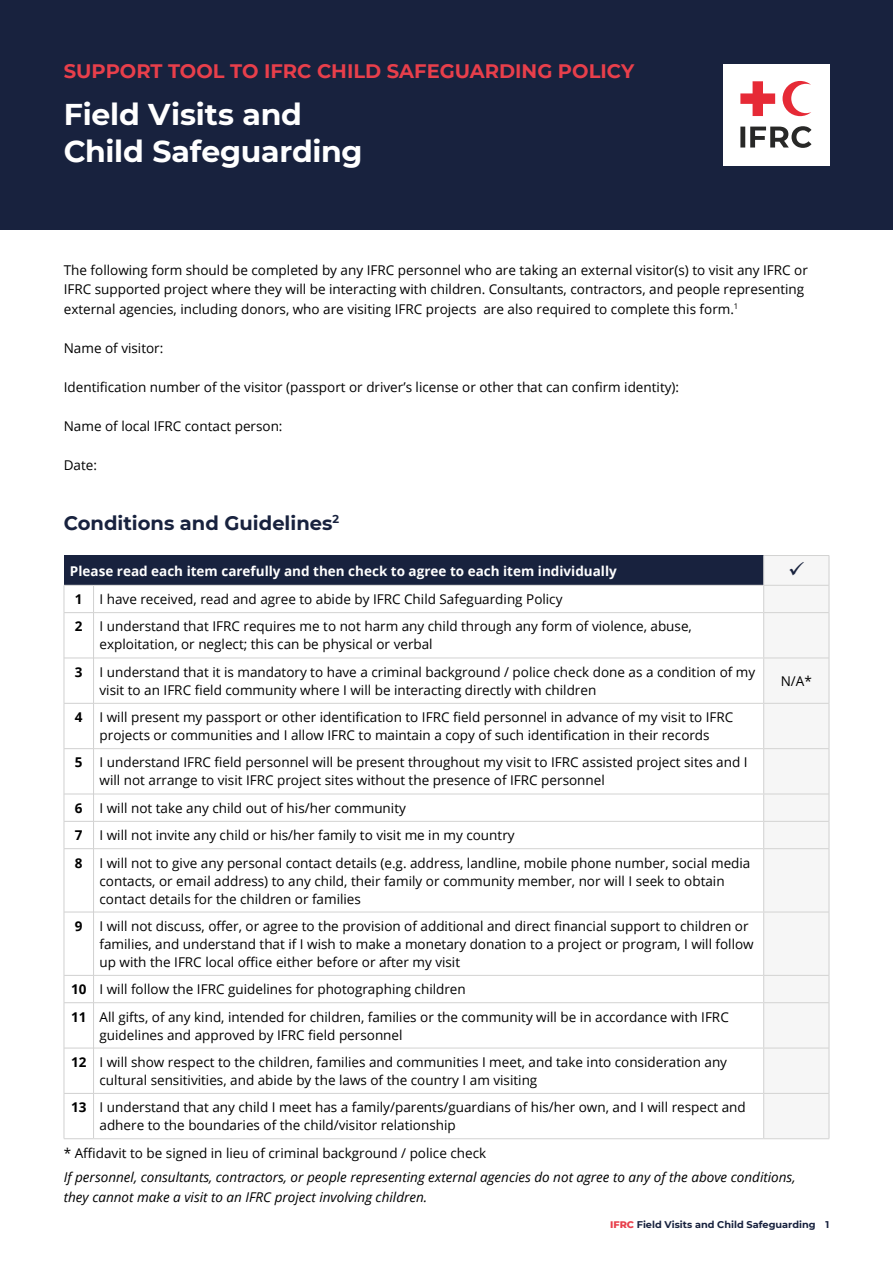
<style>
.page{position:relative;width:893px;height:1263px;background:#fff}
.page>*{position:absolute;margin:0;border:0;box-sizing:border-box;transform-origin:0 0}
.t1{font:700 30px/37.5px "Montserrat";letter-spacing:-.01em;color:#fff}
.t2{font:700 19.5px "Montserrat";color:#e83f4b}
.t3{font:700 19.5px "Montserrat";color:#18223e}
.t4{font:13.5px/18px "Open Sans";color:#000}
.t5{font:italic 13.5px/19.5px "Open Sans";color:#000}
.t6{font:700 13.5px "Open Sans";color:#fff}
.t7{font:700 13.5px "Open Sans";color:#000}
.t8{font:700 9.75px "Montserrat";color:#18223e}
.s1{font-weight:700}
.s2{font-weight:800;color:#e83f4b}
</style>
<div class="page">
<div style="left:0;top:0;width:893px;height:229px;background:#18223e"></div>
<div style="left:723px;top:64px;width:106px;height:101px;background:#fff"></div>
<svg style="left:740px;top:81px;width:35px;height:35px"></svg>
<svg style="left:782px;top:81px;width:29px;height:35px"></svg>
<svg style="left:740px;top:126px;width:71px;height:22px"></svg>
<div style="left:64px;top:555px;width:700px;height:30px;background:#18223e"></div>
<svg style="left:65px;top:657px;width:698px;height:391px"></svg>
<hr style="left:64px;top:585px;width:30px;height:1px;background:#d0d0d0">
<svg style="left:65px;top:658px;width:28px;height:1px"></svg>
<svg style="left:65px;top:703px;width:28px;height:1px"></svg>
<svg style="left:65px;top:748px;width:28px;height:1px"></svg>
<svg style="left:65px;top:912px;width:28px;height:1px"></svg>
<svg style="left:65px;top:1048px;width:28px;height:1px"></svg>
<svg style="left:65px;top:1093px;width:28px;height:1px"></svg>
<hr style="left:64px;top:1138px;width:30px;height:1px;background:#d0d0d0">
<hr style="left:93px;top:613px;width:1px;height:45px;background:#d0d0d0">
<hr style="left:93px;top:658px;width:1px;height:45px;background:#d0d0d0">
<hr style="left:93px;top:703px;width:1px;height:46px;background:#d0d0d0">
<hr style="left:93px;top:749px;width:1px;height:45px;background:#d0d0d0">
<hr style="left:93px;top:849px;width:1px;height:63px;background:#d0d0d0">
<hr style="left:93px;top:912px;width:1px;height:63px;background:#d0d0d0">
<hr style="left:93px;top:1003px;width:1px;height:45px;background:#d0d0d0">
<hr style="left:93px;top:1048px;width:1px;height:45px;background:#d0d0d0">
<hr style="left:93px;top:1093px;width:1px;height:45px;background:#d0d0d0">
<svg style="left:64px;top:586px;width:30px;height:27px"></svg>
<hr style="left:64px;top:613px;width:1px;height:45px;background:#d0d0d0">
<hr style="left:64px;top:658px;width:1px;height:45px;background:#d0d0d0">
<hr style="left:64px;top:703px;width:1px;height:46px;background:#d0d0d0">
<hr style="left:64px;top:749px;width:1px;height:45px;background:#d0d0d0">
<svg style="left:64px;top:794px;width:30px;height:55px"></svg>
<hr style="left:64px;top:849px;width:1px;height:63px;background:#d0d0d0">
<hr style="left:64px;top:912px;width:1px;height:63px;background:#d0d0d0">
<svg style="left:64px;top:975px;width:30px;height:28px"></svg>
<hr style="left:64px;top:1003px;width:1px;height:45px;background:#d0d0d0">
<hr style="left:64px;top:1048px;width:1px;height:45px;background:#d0d0d0">
<hr style="left:64px;top:1093px;width:1px;height:45px;background:#d0d0d0">
<hr style="left:94px;top:585px;width:670px;height:1px;background:#d3d3d2">
<hr style="left:94px;top:612px;width:670px;height:1px;background:#d3d3d2">
<hr style="left:94px;top:658px;width:670px;height:1px;background:#d3d3d2">
<hr style="left:94px;top:703px;width:670px;height:1px;background:#d3d3d2">
<hr style="left:94px;top:748px;width:670px;height:1px;background:#d3d3d2">
<hr style="left:94px;top:794px;width:670px;height:1px;background:#d3d3d2">
<hr style="left:94px;top:821px;width:670px;height:1px;background:#d3d3d2">
<hr style="left:94px;top:848px;width:670px;height:1px;background:#d3d3d2">
<hr style="left:94px;top:912px;width:670px;height:1px;background:#d3d3d2">
<hr style="left:94px;top:975px;width:670px;height:1px;background:#d3d3d2">
<hr style="left:94px;top:1002px;width:670px;height:1px;background:#d3d3d2">
<hr style="left:94px;top:1048px;width:670px;height:1px;background:#d3d3d2">
<hr style="left:94px;top:1093px;width:670px;height:1px;background:#d3d3d2">
<hr style="left:94px;top:1138px;width:670px;height:1px;background:#d3d3d2">
<svg style="left:763px;top:555px;width:67px;height:584px"></svg>
<h2 class="t2" style="left:64px;top:57px;width:572px">SUPPORT TOOL TO IFRC CHILD SAFEGUARDING POLICY</h2>
<h1 class="t1" style="left:64px;top:94px;width:300px">Field Visits and<br>Child Safeguarding</h1>
<p class="t4" style="left:64px;top:260px;width:746px;line-height:19.5px">The following form should be completed by any IFRC personnel who are taking an external visitor(s) to visit any IFRC or<br>IFRC supported project where they will be interacting with children. Consultants, contractors, and people representing external agencies, including donors, who are visiting IFRC projects are also required to complete this form.<sup>1</sup></p>
<p class="t4" style="left:64px;top:338px;width:101px">Name of visitor:</p>
<p class="t4" style="left:64px;top:377px;width:617px">Identification number of the visitor (passport or driver’s license or other that can confirm identity):</p>
<p class="t4" style="left:64px;top:416px;width:220px">Name of local IFRC contact person:</p>
<p class="t4" style="left:64px;top:455px;width:35px">Date:</p>
<h2 class="t3" style="left:64px;top:509px;width:277px">Conditions and Guidelines<sup>2</sup></h2>
<p class="t6" style="left:70px;top:561px;width:548px">Please read each item carefully and then check to agree to each item individually</p>
<p class="t7" style="left:75px;top:590px;width:9px">1</p>
<p class="t4" style="left:100px;top:590px;width:464px">I have received, read and agree to abide by IFRC Child Safeguarding Policy</p>
<p class="t7" style="left:75px;top:617px;width:9px">2</p>
<p class="t4" style="left:100px;top:617px;width:594px">I understand that IFRC requires me to not harm any child through any form of violence, abuse, exploitation, or neglect; this can be physical or verbal</p>
<p class="t7" style="left:75px;top:662px;width:9px">3</p>
<p class="t4" style="left:100px;top:662px;width:657px">I understand that it is mandatory to have a criminal background / police check done as a condition of my visit to an IFRC field community where I will be interacting directly with children</p>
<p class="t4" style="left:781px;top:671px;width:33px">N/A*</p>
<p class="t7" style="left:75px;top:708px;width:9px">4</p>
<p class="t4" style="left:100px;top:708px;width:635px">I will present my passport or other identification to IFRC field personnel in advance of my visit to IFRC projects or communities and I allow IFRC to maintain a copy of such identification in their records</p>
<p class="t7" style="left:75px;top:753px;width:9px">5</p>
<p class="t4" style="left:100px;top:753px;width:650px">I understand IFRC field personnel will be present throughout my visit to IFRC assisted project sites and I will not arrange to visit IFRC project sites without the presence of IFRC personnel</p>
<p class="t7" style="left:75px;top:798px;width:9px">6</p>
<p class="t4" style="left:100px;top:798px;width:308px">I will not take any child out of his/her community</p>
<p class="t7" style="left:75px;top:826px;width:9px">7</p>
<p class="t4" style="left:100px;top:826px;width:417px">I will not invite any child or his/her family to visit me in my country</p>
<p class="t7" style="left:75px;top:853px;width:9px">8</p>
<p class="t4" style="left:100px;top:853px;width:652px">I will not to give any personal contact details (e.g. address, landline, mobile phone number, social media contacts, or email address) to any child, their family or community member, nor will I seek to obtain contact details for the children or families</p>
<p class="t7" style="left:75px;top:916px;width:9px">9</p>
<p class="t4" style="left:100px;top:916px;width:656px">I will not discuss, offer, or agree to the provision of additional and direct financial support to children or families, and understand that if I wish to make a monetary donation to a project or program, I will follow up with the IFRC local office either before or after my visit</p>
<p class="t4" style="left:71px;top:975px;width:659px;line-height:27.3px"><span class="s1">10</span> I will follow the IFRC guidelines for photographing children<br><span class="s1">11</span> All gifts, of any kind, intended for children, families or the community will be in accordance with IFRC</p>
<p class="t4" style="left:71px;top:1020px;width:657px;line-height:27.3px;text-indent:28px">guidelines and approved by IFRC field personnel<br><span class="s1">12</span> I will show respect to the children, families and communities I meet, and take into consideration any</p>
<p class="t4" style="left:71px;top:1066px;width:676px;line-height:27.3px;text-indent:28px">cultural sensitivities, and abide by the laws of the country I am visiting<br><span class="s1">13</span> I understand that any child I meet has a family/parents/guardians of his/her own, and I will respect and</p>
<p class="t4" style="left:100px;top:1116px;width:358px">adhere to the boundaries of the child/visitor relationship</p>
<p class="t4" style="left:64px;top:1144px;width:424px">* Affidavit to be signed in lieu of criminal background / police check</p>
<p class="t5" style="left:64px;top:1167px;width:733px">If personnel, consultants, contractors, or people representing external agencies do not agree to any of the above conditions, they cannot make a visit to an IFRC project involving children.</p>
<p class="t8" style="left:610px;top:1217px;width:221px"><span class="s2">IFRC</span> Field Visits and Child Safeguarding 1</p>
</div>
